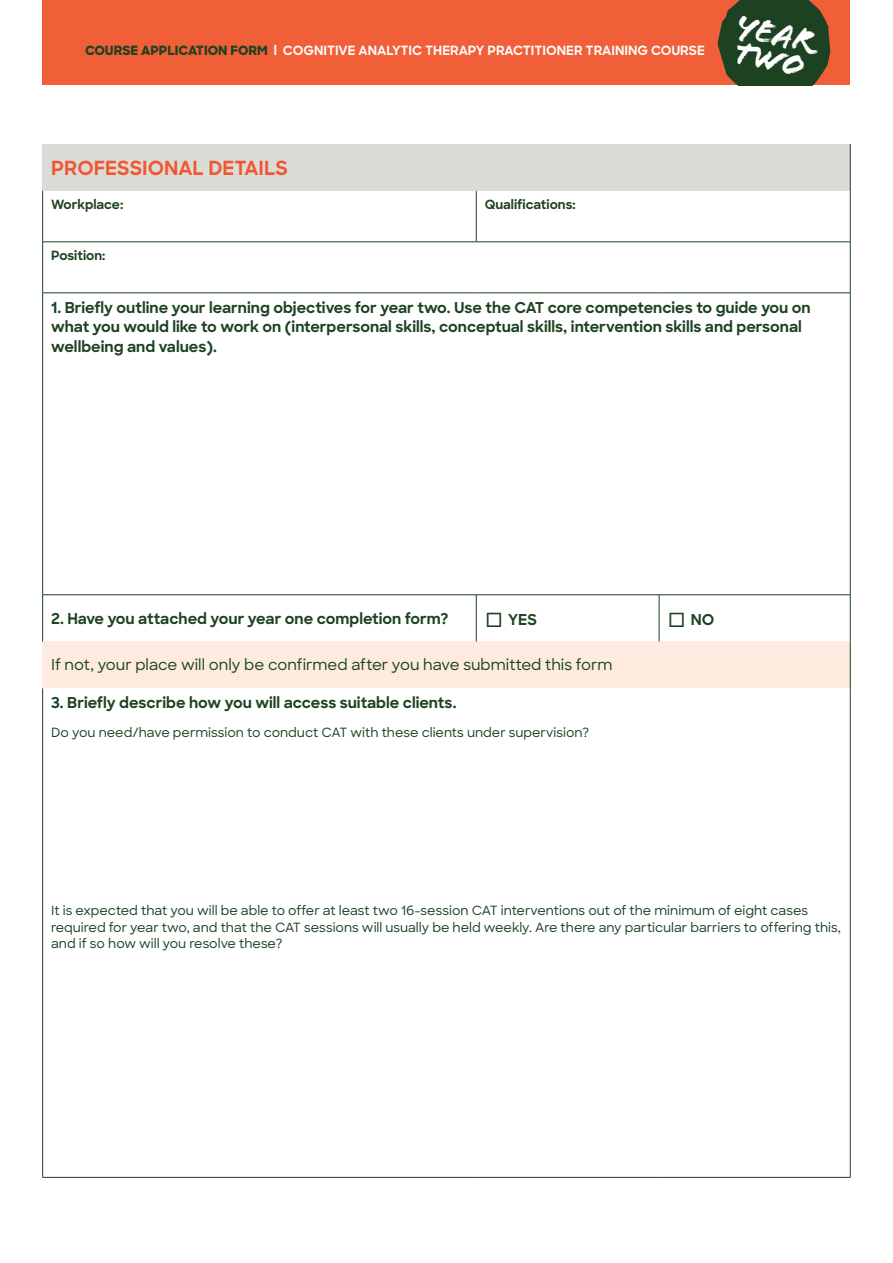
<style>
.page{position:relative;width:893px;height:1263px;background:#fff}
.page>*{position:absolute;margin:0;border:0;box-sizing:border-box;transform-origin:0 0}
.t1{font:34.5px "Flood Std";color:#fff}
.t2{font:700 19.5px "Sharp Sans";color:#f15632}
.BODY_TEXT_10{font:700 15px/19.5px "Sharp Sans";color:#1c4221}
.BODY_TEXT_10-2{font:500 15px "Sharp Sans";color:#1c4221}
.Body_text{font:500 12.75px/16.5px "Sharp Sans";color:#1c4221}
.t3{font:700 12.75px "Sharp Sans";color:#fff}
.Body_text-2{font:700 12.75px "Sharp Sans";color:#1c4221}
.s1{font-weight:800;color:#1c4221}
.s2{font-weight:500;font-size:19.5px}
</style>
<div class="page">
<div style="left:43px;top:0;width:807px;height:85px;background:#f15f39"></div>
<div style="left:43px;top:144px;width:807px;height:47px;background:#dbdcd6"></div>
<div style="left:43px;top:641px;width:807px;height:47px;background:#feebe0"></div>
<hr style="left:42px;top:191px;width:1px;height:51px;background:#1c4221">
<hr style="left:476px;top:191px;width:1px;height:51px;background:#1c4221">
<hr style="left:850px;top:191px;width:1px;height:51px;background:#1c4221">
<hr style="left:42px;top:242px;width:434px;height:1px;background:#1c4221">
<hr style="left:42px;top:242px;width:1px;height:51px;background:#1c4221">
<hr style="left:476px;top:242px;width:183px;height:1px;background:#1c4221">
<hr style="left:659px;top:242px;width:191px;height:1px;background:#1c4221">
<hr style="left:850px;top:242px;width:1px;height:51px;background:#1c4221">
<hr style="left:42px;top:293px;width:434px;height:1px;background:#1c4221">
<hr style="left:42px;top:293px;width:1px;height:302px;background:#1c4221">
<hr style="left:476px;top:293px;width:183px;height:1px;background:#1c4221">
<hr style="left:659px;top:293px;width:191px;height:1px;background:#1c4221">
<hr style="left:850px;top:293px;width:1px;height:302px;background:#1c4221">
<hr style="left:42px;top:594px;width:434px;height:1px;background:#1c4221">
<hr style="left:42px;top:595px;width:1px;height:46px;background:#1c4221">
<hr style="left:476px;top:594px;width:183px;height:1px;background:#1c4221">
<hr style="left:476px;top:595px;width:1px;height:46px;background:#1c4221">
<hr style="left:659px;top:594px;width:191px;height:1px;background:#1c4221">
<hr style="left:659px;top:595px;width:1px;height:46px;background:#1c4221">
<hr style="left:850px;top:595px;width:1px;height:46px;background:#1c4221">
<hr style="left:850px;top:641px;width:1px;height:47px;background:#1c4221">
<hr style="left:42px;top:688px;width:1px;height:489px;background:#1c4221">
<hr style="left:850px;top:688px;width:1px;height:489px;background:#1c4221">
<hr style="left:42px;top:1177px;width:434px;height:1px;background:#1c4221">
<hr style="left:476px;top:1177px;width:183px;height:1px;background:#1c4221">
<hr style="left:659px;top:1177px;width:191px;height:1px;background:#1c4221">
<hr style="left:850px;top:144px;width:1px;height:47px;background:#1c4221">
<svg style="left:717px;top:0;width:113px;height:85px;background:#344523"></svg>
<p class="t3" style="left:85px;top:41px;width:621px"><span class="s1">COURSE APPLICATION FORM</span> l COGNITIVE ANALYTIC THERAPY PRACTITIONER TRAINING COURSE</p>
<h1 class="t1" style="left:741px;top:6px;width:81px;rotate:12deg">YEAR</h1>
<h2 class="t2" style="left:51px;top:153px;width:238px">PROFESSIONAL DETAILS</h2>
<p class="Body_text-2" style="left:51px;top:195px;width:74px">Workplace:</p>
<p class="Body_text-2" style="left:485px;top:195px;width:93px">Qualifications:</p>
<p class="Body_text-2" style="left:51px;top:246px;width:56px">Position:</p>
<p class="BODY_TEXT_10" style="left:51px;top:297px;width:761px">1. Briefly outline your learning objectives for year two. Use the CAT core competencies to guide you on what you would like to work on (interpersonal skills, conceptual skills, intervention skills and personal wellbeing and values).</p>
<p class="BODY_TEXT_10" style="left:51px;top:608px;width:399px">2. Have you attached your year one completion form?</p>
<p class="BODY_TEXT_10" style="left:485px;top:610px;width:54px"><span class="s2">□</span> YES</p>
<p class="BODY_TEXT_10" style="left:668px;top:610px;width:48px"><span class="s2">□</span> NO</p>
<p class="BODY_TEXT_10-2" style="left:51px;top:653px;width:563px">If not, your place will only be confirmed after you have submitted this form</p>
<p class="BODY_TEXT_10" style="left:51px;top:692px;width:407px">3. Briefly describe how you will access suitable clients.</p>
<p class="Body_text" style="left:51px;top:724px;width:540px">Do you need/have permission to conduct CAT with these clients under supervision?</p>
<p class="Body_text" style="left:51px;top:902px;width:791px">It is expected that you will be able to offer at least two 16-session CAT interventions out of the minimum of eight cases required for year two, and that the CAT sessions will usually be held weekly. Are there any particular barriers to offering this, and if so how will you resolve these?</p>
</div>
